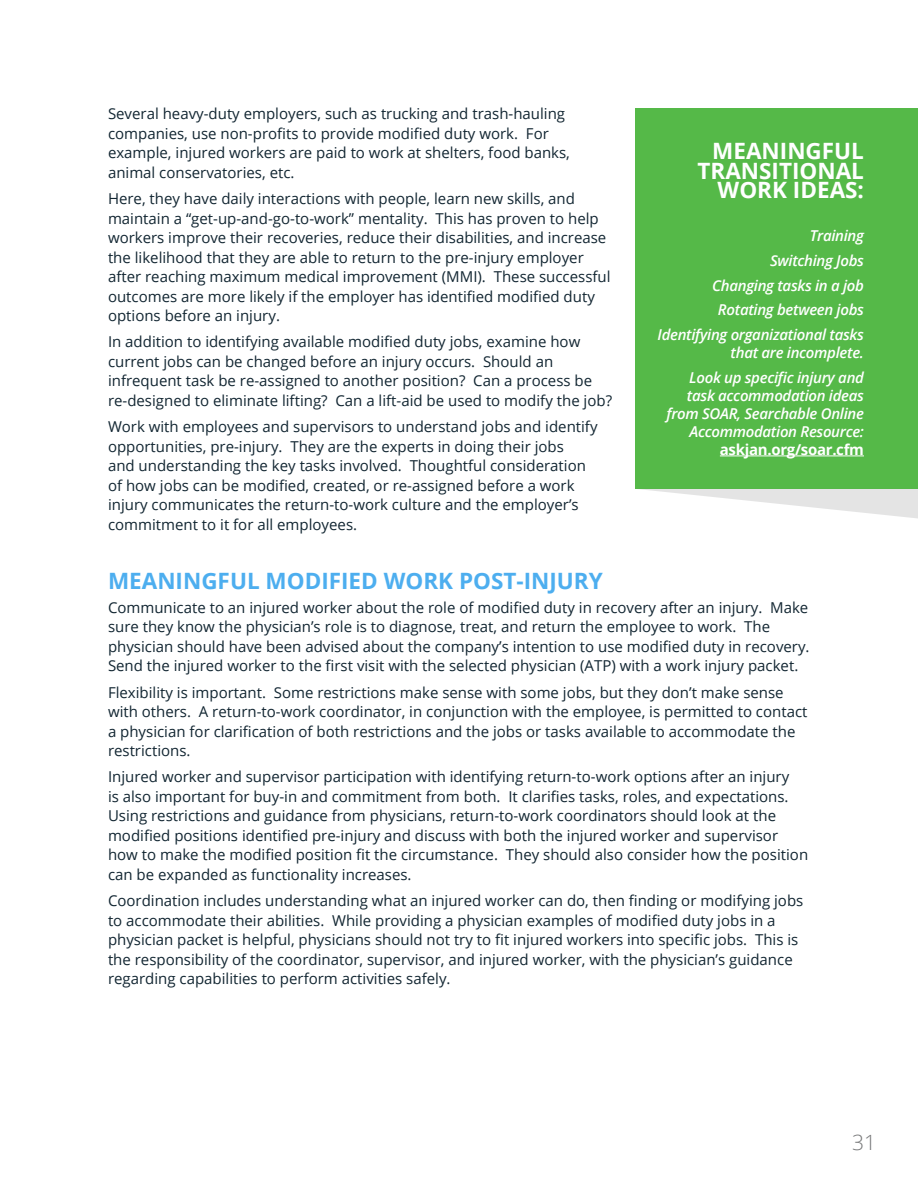
<style>
.page{position:relative;width:918px;height:1188px;background:#fff}
.page>*{position:absolute;margin:0;border:0;box-sizing:border-box;transform-origin:0 0}
.Heading_1{font:700 22.5px "Open Sans";color:#4daeef}
.Block_Title{font:700 22.5px/19.5px "Open Sans";color:#fff;text-align:right}
.t1{font:300 21px "Open Sans";color:#777879}
.t2{font:15px/19.5px "Open Sans";color:#122632}
.Block_Body{font:italic 600 15px/18px "Open Sans";letter-spacing:-.02em;color:#fff;text-align:right}
.Block_Body-2{font:700 15px "Open Sans";letter-spacing:-.02em;color:#fff}
</style>
<div class="page">
<div style="left:635px;top:108px;width:283px;height:381px;background:#55b948"></div>
<hr style="left:720px;top:456px;width:144px;height:1px;background:#fff">
<svg style="left:640px;top:489px;width:278px;height:29px"></svg>
<p class="t2" style="left:108px;top:104px;width:464px">Several heavy-duty employers, such as trucking and trash-hauling companies, use non-profits to provide modified duty work. For example, injured workers are paid to work at shelters, food banks, animal conservatories, etc.</p>
<p class="t2" style="left:108px;top:189px;width:504px">Here, they have daily interactions with people, learn new skills, and maintain a “get-up-and-go-to-work” mentality. This has proven to help workers improve their recoveries, reduce their disabilities, and increase the likelihood that they are able to return to the pre-injury employer after reaching maximum medical improvement (MMI). These successful outcomes are more likely if the employer has identified modified duty options before an injury.</p>
<p class="t2" style="left:108px;top:332px;width:506px">In addition to identifying available modified duty jobs, examine how current jobs can be changed before an injury occurs. Should an infrequent task be re-assigned to another position? Can a process be re-designed to eliminate lifting? Can a lift-aid be used to modify the job?</p>
<p class="t2" style="left:108px;top:417px;width:491px">Work with employees and supervisors to understand jobs and identify opportunities, pre-injury. They are the experts in doing their jobs<br>and understanding the key tasks involved. Thoughtful consideration of how jobs can be modified, created, or re-assigned before a work injury communicates the return-to-work culture and the employer’s commitment to it for all employees.</p>
<p class="Heading_1" style="left:108px;top:565px;width:496px">MEANINGFUL MODIFIED WORK POST-INJURY</p>
<p class="t2" style="left:108px;top:597px;width:703px">Communicate to an injured worker about the role of modified duty in recovery after an injury. Make sure they know the physician’s role is to diagnose, treat, and return the employee to work. The physician should have been advised about the company’s intention to use modified duty in recovery.<br>Send the injured worker to the first visit with the selected physician (ATP) with a work injury packet.</p>
<p class="t2" style="left:108px;top:682px;width:701px">Flexibility is important. Some restrictions make sense with some jobs, but they don’t make sense with others. A return-to-work coordinator, in conjunction with the employee, is permitted to contact a physician for clarification of both restrictions and the jobs or tasks available to accommodate the restrictions.</p>
<p class="t2" style="left:108px;top:767px;width:702px">Injured worker and supervisor participation with identifying return-to-work options after an injury<br>is also important for buy-in and commitment from both. It clarifies tasks, roles, and expectations.<br>Using restrictions and guidance from physicians, return-to-work coordinators should look at the modified positions identified pre-injury and discuss with both the injured worker and supervisor how to make the modified position fit the circumstance. They should also consider how the position can be expanded as functionality increases.</p>
<p class="t2" style="left:108px;top:890px;width:697px">Coordination includes understanding what an injured worker can do, then finding or modifying jobs to accommodate their abilities. While providing a physician examples of modified duty jobs in a physician packet is helpful, physicians should not try to fit injured workers into specific jobs. This is the responsibility of the coordinator, supervisor, and injured worker, with the physician’s guidance regarding capabilities to perform activities safely.</p>
<p class="Block_Title" style="left:698px;top:141px;width:168px">MEANINGFUL<br>TRANSITIONAL<br>WORK IDEAS:</p>
<p class="Block_Body" style="left:810px;top:226px;width:56px">Training</p>
<p class="Block_Body" style="left:770px;top:251px;width:95px">Switching Jobs</p>
<p class="Block_Body" style="left:712px;top:276px;width:153px">Changing tasks in a job</p>
<p class="Block_Body" style="left:718px;top:301px;width:148px">Rotating between jobs</p>
<p class="Block_Body" style="left:658px;top:325px;width:208px">Identifying organizational tasks that are incomplete.</p>
<p class="Block_Body" style="left:667px;top:368px;width:199px">Look up specific injury and task accommodation ideas from SOAR, Searchable Online<br>Accommodation Resource:</p>
<p class="Block_Body-2" style="left:720px;top:439px;width:146px">askjan.org/soar.cfm</p>
<h2 class="t1" style="left:852px;top:1128px;width:25px">31</h2>
</div>
